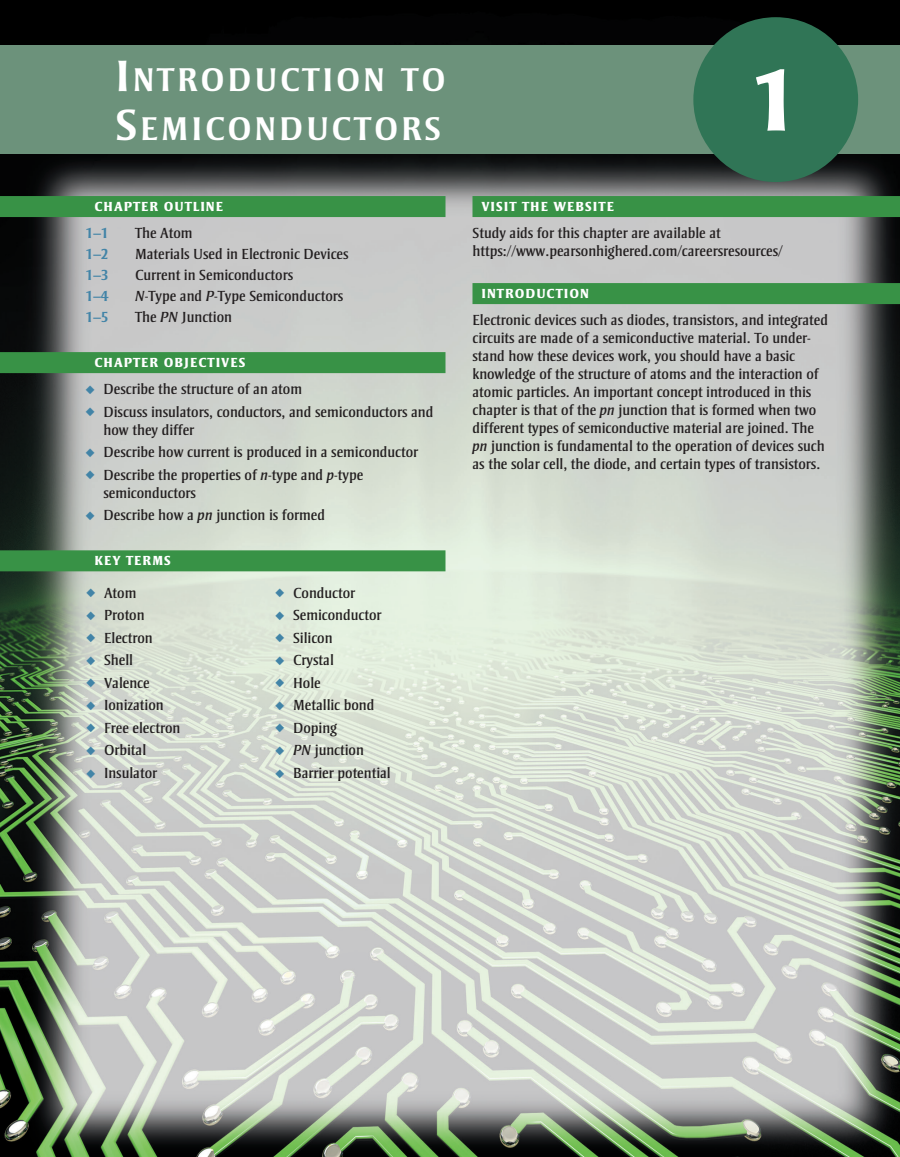
<style>
.page{position:relative;width:900px;height:1157px;background:#fff}
.page>*{position:absolute;margin:0;border:0;box-sizing:border-box;transform-origin:0 0}
.t1{font:800 90px "Strayhorn MT Pro";color:#fff}
.t2{font:700 33.75px/49.5px "Strayhorn MT Pro";letter-spacing:.08em;color:#fff}
.t3{font:15px/18px "Strayhorn MT Pro";color:#231f20}
.t4{font:700 15px "Strayhorn MT Pro";color:#4284a7}
.t5{font:800 13.5px "Strayhorn MT Pro";letter-spacing:.075em;color:#fff}
.s1{font-size:45px}
.s2{font-style:italic}
.s3{color:#4284a7}
</style>
<div class="page">
<img style="left:0;top:0;width:900px;height:1156px">
<div style="left:0;top:45px;width:900px;height:108px;background:#6c927b"></div>
<div style="left:693px;top:17px;width:165px;height:165px;background:#307556;border-radius:50%"></div>
<div style="left:0;top:196px;width:446px;height:21px;background:#389246"></div>
<div style="left:0;top:352px;width:446px;height:21px;background:#389246"></div>
<div style="left:472px;top:196px;width:428px;height:21px;background:#389246"></div>
<div style="left:472px;top:283px;width:428px;height:21px;background:#389246"></div>
<div style="left:0;top:550px;width:446px;height:21px;background:#389246"></div>
<h2 class="t2" style="left:116px;top:55px;width:332px"><span class="s1">I</span>NTRODUCTION TO<br><span class="s1">S</span>EMICONDUCTORS</h2>
<p class="t5" style="left:94px;top:198px;width:130px">CHAPTER OUTLINE</p>
<p class="t4" style="left:86px;top:224px;width:25px">1–1</p>
<p class="t3" style="left:135px;top:224px;width:59px">The Atom</p>
<p class="t4" style="left:86px;top:245px;width:25px">1–2</p>
<p class="t3" style="left:135px;top:245px;width:215px">Materials Used in Electronic Devices</p>
<p class="t4" style="left:86px;top:266px;width:25px">1–3</p>
<p class="t3" style="left:135px;top:266px;width:160px">Current in Semiconductors</p>
<p class="t4" style="left:86px;top:287px;width:25px">1–4</p>
<p class="t3" style="left:135px;top:287px;width:210px"><span class="s2">N</span>-Type and <span class="s2">P</span>-Type Semiconductors</p>
<p class="t4" style="left:86px;top:308px;width:25px">1–5</p>
<p class="t3" style="left:135px;top:308px;width:99px">The <span class="s2">PN</span> Junction</p>
<p class="t5" style="left:94px;top:354px;width:152px">CHAPTER OBJECTIVES</p>
<p class="t3" style="left:86px;top:380px;width:218px"><span class="s3">◆</span> Describe the structure of an atom</p>
<p class="t3" style="left:104px;top:402px;width:331px;text-indent:-18px"><span class="s3">◆</span> Discuss insulators, conductors, and semiconductors and how they differ</p>
<p class="t3" style="left:86px;top:443px;width:334px"><span class="s3">◆</span> Describe how current is produced in a semiconductor</p>
<p class="t3" style="left:104px;top:465px;width:261px;text-indent:-18px"><span class="s3">◆</span> Describe the properties of <span class="s2">n</span>-type and <span class="s2">p</span>-type semiconductors</p>
<p class="t3" style="left:86px;top:506px;width:241px"><span class="s3">◆</span> Describe how a <span class="s2">pn</span> junction is formed</p>
<p class="t5" style="left:94px;top:552px;width:78px">KEY TERMS</p>
<p class="t3" style="left:86px;top:583px;width:52px"><span class="s3">◆</span> Atom</p>
<p class="t3" style="left:86px;top:606px;width:60px"><span class="s3">◆</span> Proton</p>
<p class="t3" style="left:86px;top:628px;width:68px"><span class="s3">◆</span> Electron</p>
<p class="t3" style="left:86px;top:651px;width:49px"><span class="s3">◆</span> Shell</p>
<p class="t3" style="left:86px;top:673px;width:65px"><span class="s3">◆</span> Valence</p>
<p class="t3" style="left:86px;top:696px;width:79px"><span class="s3">◆</span> Ionization</p>
<p class="t3" style="left:86px;top:718px;width:96px"><span class="s3">◆</span> Free electron</p>
<p class="t3" style="left:86px;top:741px;width:62px"><span class="s3">◆</span> Orbital</p>
<p class="t3" style="left:86px;top:763px;width:73px"><span class="s3">◆</span> Insulator</p>
<p class="t3" style="left:275px;top:583px;width:82px"><span class="s3">◆</span> Conductor</p>
<p class="t3" style="left:275px;top:606px;width:108px"><span class="s3">◆</span> Semiconductor</p>
<p class="t3" style="left:275px;top:628px;width:59px"><span class="s3">◆</span> Silicon</p>
<p class="t3" style="left:275px;top:651px;width:60px"><span class="s3">◆</span> Crystal</p>
<p class="t3" style="left:275px;top:673px;width:47px"><span class="s3">◆</span> Hole</p>
<p class="t3" style="left:275px;top:696px;width:101px"><span class="s3">◆</span> Metallic bond</p>
<p class="t3" style="left:275px;top:718px;width:63px"><span class="s3">◆</span> Doping</p>
<p class="t3" style="left:275px;top:741px;width:90px"><span class="s3">◆</span> <span class="s2">PN</span> junction</p>
<p class="t3" style="left:275px;top:763px;width:117px"><span class="s3">◆</span> Barrier potential</p>
<h1 class="t1" style="left:750px;top:46px;width:50px">1</h1>
<p class="t5" style="left:482px;top:198px;width:134px">VISIT THE WEBSITE</p>
<p class="t3" style="left:472px;top:224px;width:312px">Study aids for this chapter are available at https://www.pearsonhighered.com/careersresources/</p>
<p class="t5" style="left:482px;top:285px;width:16px">INTRO</p>
<p class="t5" style="left:525px;top:285px;width:21px">DUCTION</p>
<p class="t3" style="left:472px;top:311px;width:357px">Electronic devices such as diodes, transistors, and integrated circuits are made of a semiconductive material. To under&shy;stand how these devices work, you should have a basic knowledge of the structure of atoms and the interaction of atomic particles. An important concept introduced in this chapter is that of the <span class="s2">pn</span> junction that is formed when two different types of semiconductive material are joined. The <span class="s2">pn</span> junction is fundamental to the operation of devices such as the solar cell, the diode, and certain types of transistors.</p>
</div>
